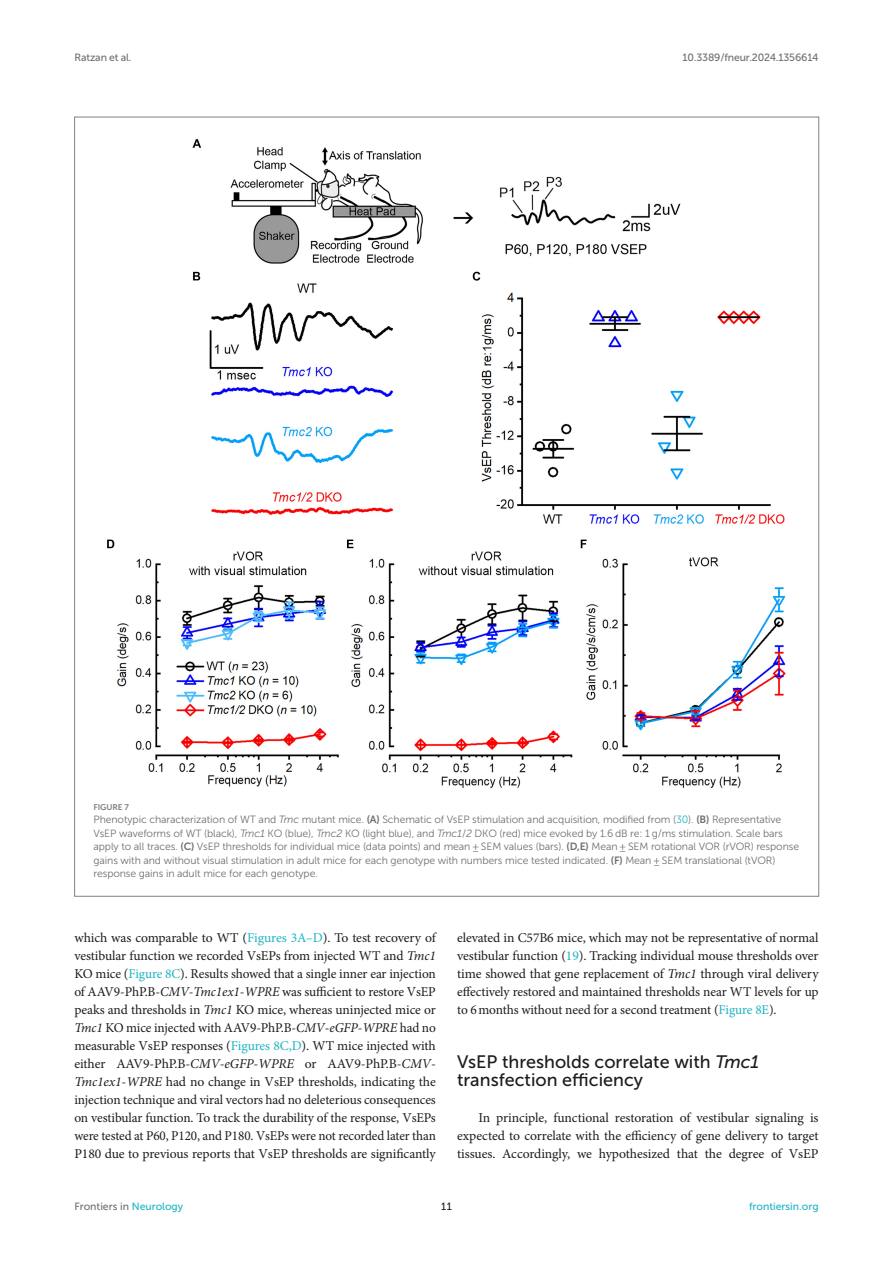
<style>
.page{position:relative;width:893px;height:1263px;background:#fff}
.page>*{position:absolute;margin:0;border:0;box-sizing:border-box;transform-origin:0 0}
.HEAD_2{font:18px/18px "Museo Sans 500";color:#1b1c1b}
.TEXT{font:13.5px/18px "Minion Pro";letter-spacing:-.01em;color:#1b1c1b;text-align:justify}
.TEXT_FLUSH{font:13.5px/18px "Minion Pro";letter-spacing:-.005em;color:#1b1c1b;text-align:justify}
.FIG_LEG{font:10.5px/13.5px "Museo Sans 300";letter-spacing:-.01em;color:#706f70}
.t1{font:10.5px "Museo Sans 500";letter-spacing:-.015em;color:#706f70}
.t2{font:10.5px "Museo Sans 500";color:#1db5c3}
.t3{font:10.5px "Museo Sans 500";color:#1b1c1b}
.FIG_HD{font:8.25px "Museo Sans 700";letter-spacing:-.01em;color:#7e7f7f}
.s1{font-style:italic}
.s2{font-family:"Museo Sans 700"}
.s3{color:#1db5c3}
</style>
<div class="page">
<img style="left:107px;top:139px;width:679px;height:649px">
<p class="t1" style="left:74px;top:51px;width:59px">Ratzan et al.</p>
<p class="t1" style="left:683px;top:51px;width:137px">10.3389/fneur.2024.1356614</p>
<p class="FIG_HD" style="left:94px;top:802px;width:37px">FIGURE 7</p>
<p class="FIG_LEG" style="left:94px;top:813px;width:707px">Phenotypic characterization of WT and <span class="s1">Tmc</span> mutant mice. <span class="s2">(A)</span> Schematic of VsEP stimulation and acquisition, modified from (<span class="s3">30</span>). <span class="s2">(B)</span> Representative VsEP waveforms of WT (black), <span class="s1">Tmc1</span> KO (blue), <span class="s1">Tmc2</span> KO (light blue), and <span class="s1">Tmc1</span>/<span class="s1">2</span> DKO (red) mice evoked by 1.6 dB re: 1 g/ms stimulation. Scale bars apply to all traces. <span class="s2">(C)</span> VsEP thresholds for individual mice (data points) and mean ± SEM values (bars). <span class="s2">(D,E)</span> Mean ± SEM rotational VOR (rVOR) response gains with and without visual stimulation in adult mice for each genotype with numbers mice tested indicated. <span class="s2">(F)</span> Mean ± SEM translational (tVOR) response gains in adult mice for each genotype.</p>
<p class="TEXT" style="left:74px;top:929px;width:363px">which was comparable to WT (<span class="s3">Figures 3A–D</span>). To test recovery of vestibular function we recorded VsEPs from injected WT and <span class="s1">Tmc1<br></span>KO mice (<span class="s3">Figure 8C</span>). Results showed that a single inner ear injection of AAV9-PhP.B-<span class="s1">CMV</span>-<span class="s1">Tmc1ex1</span>-<span class="s1">WPRE</span> was sufficient to restore VsEP peaks and thresholds in <span class="s1">Tmc1</span> KO mice, whereas uninjected mice or <span class="s1">Tmc1</span> KO mice injected with AAV9-PhP.B-<span class="s1">CMV</span>-<span class="s1">eGFP</span>-<span class="s1">WPRE</span> had no measurable VsEP responses (<span class="s3">Figures 8C,D</span>). WT mice injected with either AAV9-PhP.B-<span class="s1">CMV</span>-<span class="s1">eGFP</span>-<span class="s1">WPRE</span> or AAV9-PhP.B-<span class="s1">CMV</span>-<span class="s1">Tmc1ex1</span>-<span class="s1">WPRE</span> had no change in VsEP thresholds, indicating the injection technique and viral vectors had no deleterious consequences on vestibular function. To track the durability of the response, VsEPs were tested at P60, P120, and P180. VsEPs were not recorded later than P180 due to previous reports that VsEP thresholds are significantly</p>
<p class="TEXT" style="left:457px;top:929px;width:363px">elevated in C57B6 mice, which may not be representative of normal vestibular function (<span class="s3">19</span>). Tracking individual mouse thresholds over time showed that gene replacement of <span class="s1">Tmc1</span> through viral delivery effectively restored and maintained thresholds near WT levels for up to 6months without need for a second treatment (<span class="s3">Figure 8E</span>).</p>
<p class="HEAD_2" style="left:457px;top:1053px;width:304px">VsEP thresholds correlate with <span class="s1">Tmc1 </span>transfection efficiency</p>
<p class="TEXT_FLUSH" style="left:457px;top:1109px;width:363px;text-indent:21px">In principle, functional restoration of vestibular signaling is expected to correlate with the efficiency of gene delivery to target tissues. Accordingly, we hypothesized that the degree of VsEP</p>
<p class="t1" style="left:74px;top:1200px;width:110px">Frontiers in <span class="s3">Neurology</span></p>
<p class="t3" style="left:441px;top:1200px;width:12px">11</p>
<p class="t2" style="left:749px;top:1200px;width:71px">frontiersin.org</p>
</div>
